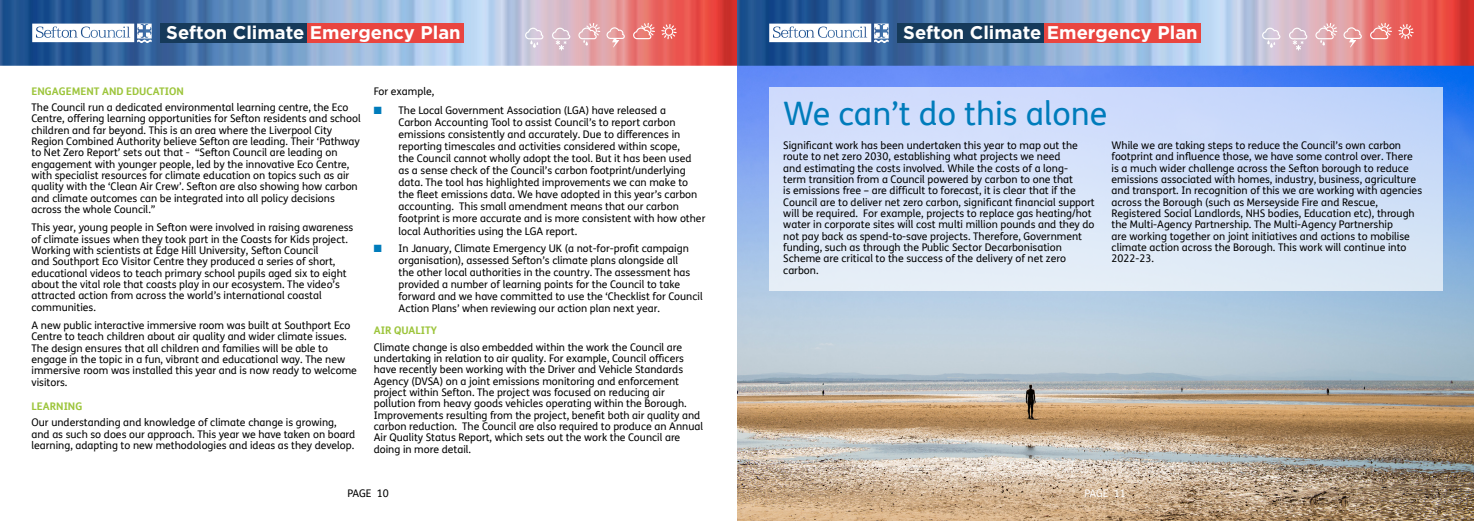
<style>
.page{position:relative;width:1474px;height:521px;background:#fff}
.page>*{position:absolute;margin:0;border:0;box-sizing:border-box;transform-origin:0 0}
.heading_1{font:32.38px "FS Me";color:#007cbb}
.t1{font:700 18.38px "Gotham";color:#fff}
.t2{font:10.5px/11.3px "FS Me";color:#000}
.Heading_-_subhead_2{font:700 10.5px "FS Me";color:#9dc53c}
.t3{font:10.5px "FS Me";color:#fff}
.s1{color:#007cbb}
</style>
<div class="page">
<img style="left:737px;top:66px;width:736px;height:455px">
<img style="left:0;top:0;width:1473px;height:66px">
<svg style="left:32px;top:24px;width:120px;height:19px"></svg>
<svg style="left:769px;top:24px;width:119px;height:19px"></svg>
<div style="left:160px;top:23px;width:147px;height:19px;background:#163a5a"></div>
<div style="left:897px;top:23px;width:147px;height:19px;background:#163a5a"></div>
<div style="left:307px;top:23px;width:157px;height:19px;background:#e94540"></div>
<div style="left:1044px;top:23px;width:156px;height:19px;background:#e94540"></div>
<svg style="left:661px;top:24px;width:15px;height:15px"></svg>
<svg style="left:552px;top:28px;width:18px;height:23px"></svg>
<svg style="left:633px;top:23px;width:22px;height:16px"></svg>
<svg style="left:578px;top:23px;width:22px;height:22px"></svg>
<svg style="left:606px;top:27px;width:19px;height:20px"></svg>
<svg style="left:525px;top:28px;width:18px;height:20px"></svg>
<svg style="left:1398px;top:24px;width:15px;height:15px"></svg>
<svg style="left:1288px;top:28px;width:19px;height:23px"></svg>
<svg style="left:1369px;top:23px;width:22px;height:16px"></svg>
<svg style="left:1315px;top:23px;width:22px;height:22px"></svg>
<svg style="left:1343px;top:27px;width:18px;height:20px"></svg>
<svg style="left:1261px;top:28px;width:19px;height:20px"></svg>
<div style="left:768px;top:87px;width:674px;height:204px;background:linear-gradient(to bottom,#c8d7fc,#e4eef6)"></div>
<h2 class="t1" style="left:166px;top:20px;width:296px">Sefton Climate Emergency Plan</h2>
<h2 class="t1" style="left:903px;top:20px;width:296px">Sefton Climate Emergency Plan</h2>
<p class="Heading_-_subhead_2" style="left:32px;top:83px;width:154px">ENGAGEMENT AND EDUCATION</p>
<p class="t2" style="left:32px;top:101px;width:331px">The Council run a dedicated environmental learning centre, the Eco Centre, offering learning opportunities for Sefton residents and school children and far beyond. This is an area where the Liverpool City Region Combined Authority believe Sefton are leading. Their ‘Pathway to Net Zero Report’ sets out that - “Sefton Council are leading on engagement with younger people, led by the innovative Eco Centre, with specialist resources for climate education on topics such as air quality with the ‘Clean Air Crew’. Sefton are also showing how carbon and climate outcomes can be integrated into all policy decisions across the whole Council.”</p>
<p class="t2" style="left:32px;top:222px;width:323px">This year, young people in Sefton were involved in raising awareness of climate issues when they took part in the Coasts for Kids project.<br>Working with scientists at Edge Hill University, Sefton Council<br>and Southport Eco Visitor Centre they produced a series of short, educational videos to teach primary school pupils aged six to eight about the vital role that coasts play in our ecosystem. The video’s attracted action from across the world’s international coastal communities.</p>
<p class="t2" style="left:32px;top:319px;width:327px">A new public interactive immersive room was built at Southport Eco Centre to teach children about air quality and wider climate issues.<br>The design ensures that all children and families will be able to engage in the topic in a fun, vibrant and educational way. The new immersive room was installed this year and is now ready to welcome visitors.</p>
<p class="Heading_-_subhead_2" style="left:32px;top:398px;width:52px">LEARNING</p>
<p class="t2" style="left:32px;top:417px;width:325px">Our understanding and knowledge of climate change is growing, and as such so does our approach. This year we have taken on board learning, adapting to new methodologies and ideas as they develop.</p>
<p class="t2" style="left:374px;top:85px;width:62px">For example,</p>
<p class="t2" style="left:398px;top:104px;width:308px;line-height:12.1px;text-indent:-25px"><span class="s1">■</span> The Local Government Association (LGA) have released a<br>Carbon Accounting Tool to assist Council’s to report carbon emissions consistently and accurately. Due to differences in reporting timescales and activities considered within scope,<br>the Council cannot wholly adopt the tool. But it has been used<br>as a sense check of the Council’s carbon footprint/underlying data. The tool has highlighted improvements we can make to the fleet emissions data. We have adopted in this year’s carbon accounting. This small amendment means that our carbon footprint is more accurate and is more consistent with how other local Authorities using the LGA report.</p>
<p class="t2" style="left:398px;top:242px;width:306px;line-height:12.1px;text-indent:-25px"><span class="s1">■</span> In January, Climate Emergency UK (a not-for-profit campaign organisation), assessed Sefton’s climate plans alongside all<br>the other local authorities in the country. The assessment has provided a number of learning points for the Council to take forward and we have committed to use the ‘Checklist for Council Action Plans’ when reviewing our action plan next year.</p>
<p class="Heading_-_subhead_2" style="left:374px;top:322px;width:65px">AIR QUALITY</p>
<p class="t2" style="left:374px;top:341px;width:331px">Climate change is also embedded within the work the Council are undertaking in relation to air quality. For example, Council officers have recently been working with the Driver and Vehicle Standards Agency (DVSA) on a joint emissions monitoring and enforcement project within Sefton. The project was focused on reducing air pollution from heavy goods vehicles operating within the Borough.<br>Improvements resulting from the project, benefit both air quality and carbon reduction. The Council are also required to produce an Annual Air Quality Status Report, which sets out the work the Council are doing in more detail.</p>
<p class="t2" style="left:347px;top:488px;width:43px">PAGE 10</p>
<p class="heading_1" style="left:783px;top:92px;width:325px">We can’t do this alone</p>
<p class="t2" style="left:783px;top:140px;width:313px">Significant work has been undertaken this year to map out the route to net zero 2030, establishing what projects we need<br>and estimating the costs involved. While the costs of a long-<br>term transition from a Council powered by carbon to one that<br>is emissions free – are difficult to forecast, it is clear that if the Council are to deliver net zero carbon, significant financial support will be required. For example, projects to replace gas heating/hot water in corporate sites will cost multi million pounds and they do not pay back as spend-to-save projects. Therefore, Government funding, such as through the Public Sector Decarbonisation Scheme are critical to the success of the delivery of net zero carbon.</p>
<p class="t2" style="left:1111px;top:140px;width:312px">While we are taking steps to reduce the Council’s own carbon footprint and influence those, we have some control over. There is a much wider challenge across the Sefton borough to reduce emissions associated with homes, industry, business, agriculture and transport. In recognition of this we are working with agencies across the Borough (such as Merseyside Fire and Rescue, Registered Social Landlords, NHS bodies, Education etc), through the Multi-Agency Partnership. The Multi-Agency Partnership<br>are working together on joint initiatives and actions to mobilise climate action across the Borough. This work will continue into 2022-23.</p>
<p class="t3" style="left:1084px;top:486px;width:43px">PAGE 11</p>
</div>
